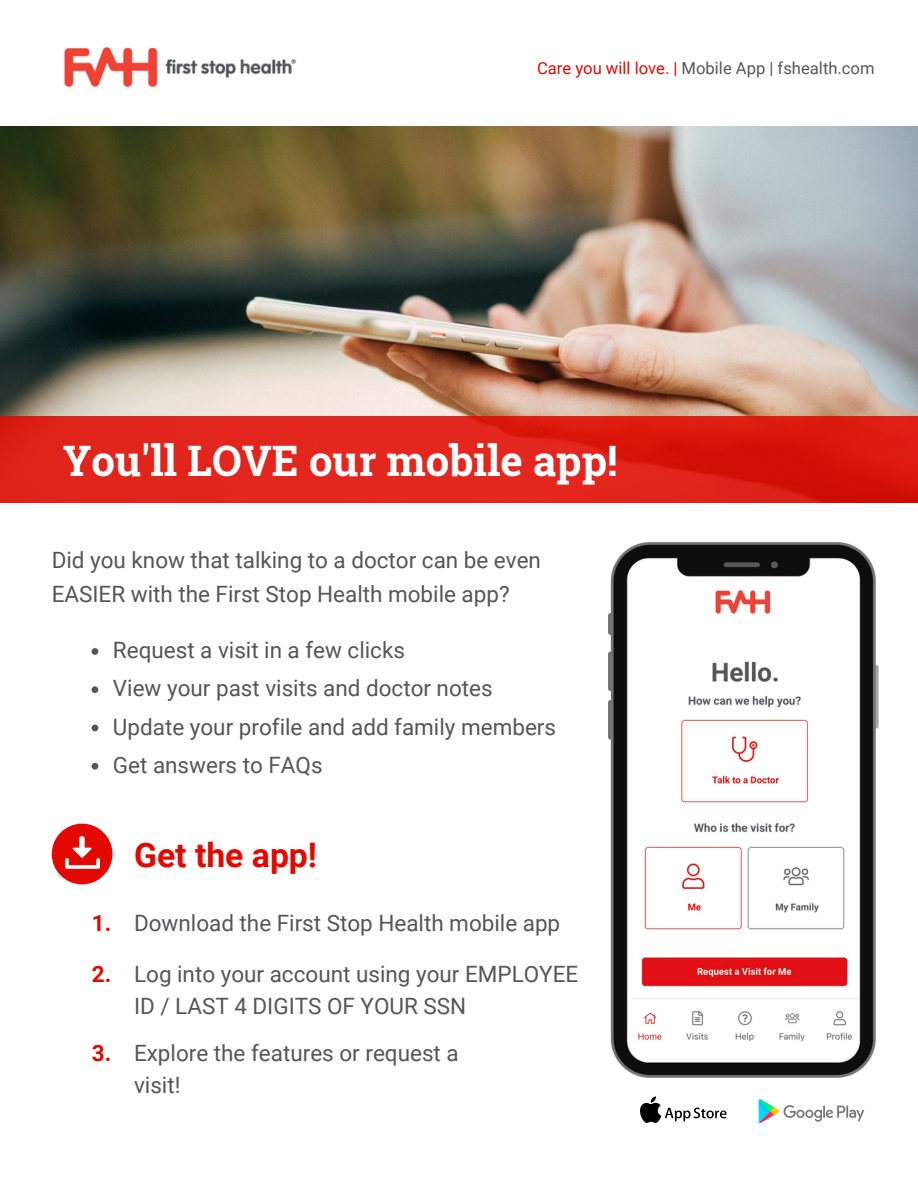
<style>
.page{position:relative;width:918px;height:1188px;background:#fff}
.page>*{position:absolute;margin:0;border:0;box-sizing:border-box;transform-origin:0 0}
.t1{font:700 42px "Roboto Slab";color:#fff}
.t2{font:700 33.75px "Roboto";color:#e10900}
.t3{font:22.5px/31.5px "Roboto";color:#54565c}
.t4{font:700 22.5px "Roboto";color:#e10900}
.t5{font:16.65px "Roboto";color:#54565c}
.s1{color:#e10900}
</style>
<div class="page">
<img style="left:0;top:126px;width:918px;height:290px">
<img style="left:64px;top:47px;width:232px;height:40px">
<div style="left:0;top:416px;width:918px;height:87px;background:linear-gradient(to right,#e52a21,#d8170c)"></div>
<img style="left:608px;top:542px;width:270px;height:536px">
<div style="left:52px;top:824px;width:60px;height:60px;background:#e10900;border-radius:50%"></div>
<svg style="left:65px;top:836px;width:35px;height:33px"></svg>
<svg style="left:92px;top:648px;width:6px;height:7px"></svg>
<svg style="left:92px;top:686px;width:6px;height:7px"></svg>
<svg style="left:92px;top:725px;width:6px;height:6px"></svg>
<svg style="left:92px;top:763px;width:6px;height:7px"></svg>
<svg style="left:640px;top:1096px;width:86px;height:27px"></svg>
<svg style="left:759px;top:1099px;width:105px;height:24px"></svg>
<p class="t5" style="left:537px;top:59px;width:339px"><span class="s1">Care you will love. |</span> Mobile App | fshealth.com</p>
<p class="t1" style="left:63px;top:432px;width:556px">You'll LOVE our mobile app!</p>
<p class="t3" style="left:52px;top:544px;width:491px;line-height:33.8px">Did you know that talking to a doctor can be even<br>EASIER with the First Stop Health mobile app?</p>
<p class="t3" style="left:113px;top:635px;width:294px">Request a visit in a few clicks</p>
<p class="t3" style="left:113px;top:673px;width:381px">View your past visits and doctor notes</p>
<p class="t3" style="left:113px;top:711px;width:445px">Update your profile and add family members</p>
<p class="t3" style="left:113px;top:750px;width:211px">Get answers to FAQs</p>
<p class="t2" style="left:134px;top:836px;width:185px">Get the app!</p>
<p class="t4" style="left:92px;top:910px;width:21px">1.</p>
<p class="t3" style="left:134px;top:908px;width:428px">Download the First Stop Health mobile app</p>
<p class="t4" style="left:92px;top:962px;width:21px">2.</p>
<p class="t3" style="left:134px;top:959px;width:446px">Log into your account using your EMPLOYEE<br>ID / LAST 4 DIGITS OF YOUR SSN</p>
<p class="t4" style="left:92px;top:1041px;width:21px">3.</p>
<p class="t3" style="left:134px;top:1038px;width:326px">Explore the features or request a visit!</p>
</div>
